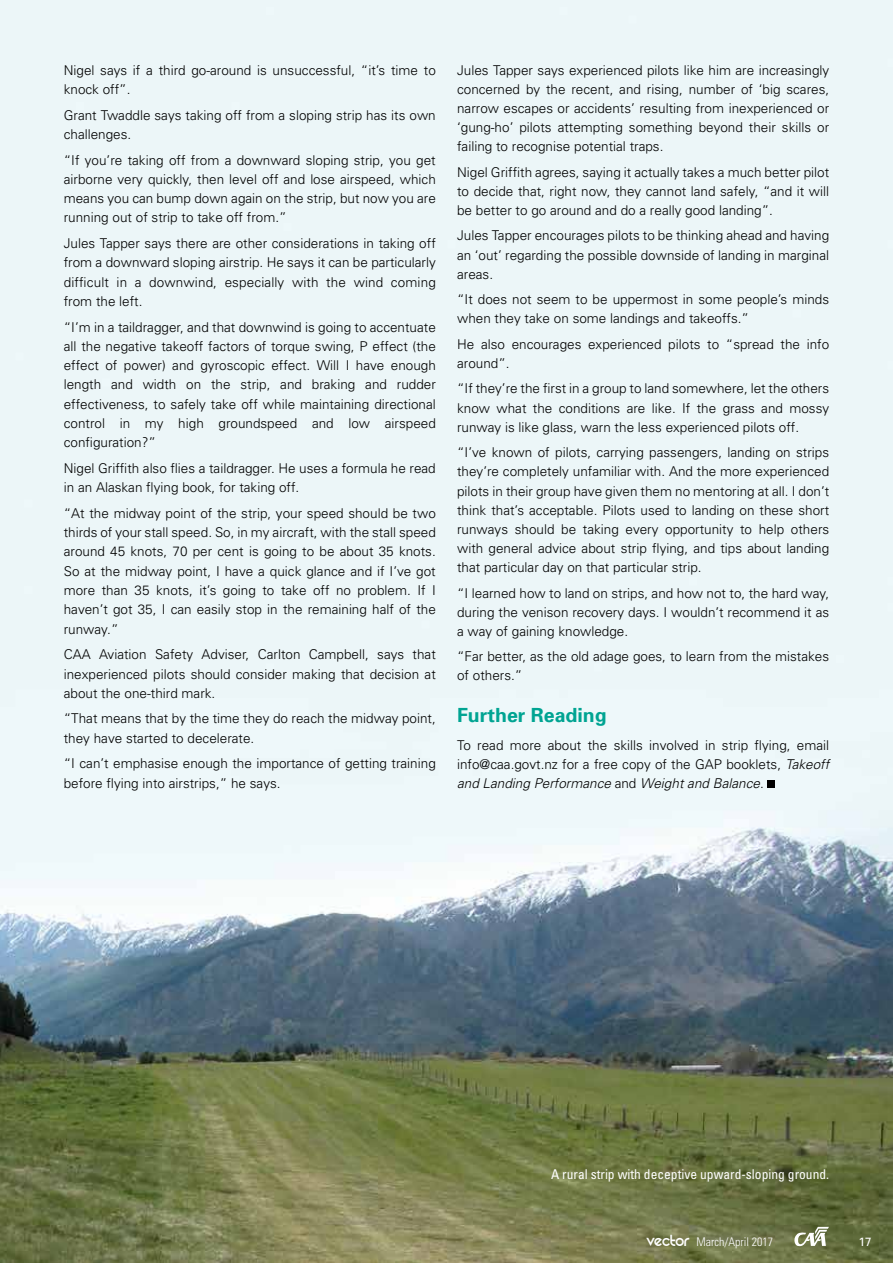
<style>
.page{position:relative;width:893px;height:1263px;background:#fff}
.page>*{position:absolute;margin:0;border:0;box-sizing:border-box;transform-origin:0 0}
.t1{font:700 19.5px "Univers";color:#00a492}
.t2{font:300 13.5px/19.4px "Univers";color:#000;text-align:justify}
.t3{font:condensed 13.5px "Univers";color:#fff}
.t4{font:300 condensed 12px "Univers";color:#fff}
.t5{font:12px "Univers";color:#fff}
.s1{font-style:italic}
.s2{font-family:"REZ";font-weight:400;font-stretch:normal;font-size:18px}
</style>
<div class="page">
<img style="left:0;top:0;width:893px;height:1263px">
<div style="left:767px;top:780px;width:8px;height:8px;background:#000"></div>
<svg style="left:794px;top:1227px;width:35px;height:19px"></svg>
<p class="t2" style="left:64px;top:60px;width:374px">Nigel says if a third go-around is unsuccessful, “it’s time to knock off”.</p>
<p class="t2" style="left:64px;top:105px;width:373px">Grant Twaddle says taking off from a sloping strip has its own challenges.</p>
<p class="t2" style="left:64px;top:150px;width:374px">“If you’re taking off from a downward sloping strip, you get airborne very quickly, then level off and lose airspeed, which means you can bump down again on the strip, but now you are running out of strip to take off from.”</p>
<p class="t2" style="left:64px;top:233px;width:374px">Jules Tapper says there are other considerations in taking off from a downward sloping airstrip. He says it can be particularly difficult in a downwind, especially with the wind coming from the left.</p>
<p class="t2" style="left:64px;top:317px;width:374px">“I’m in a taildragger, and that downwind is going to accentuate all the negative takeoff factors of torque swing, P effect (the effect of power) and gyroscopic effect. Will I have enough length and width on the strip, and braking and rudder effectiveness, to safely take off while maintaining directional control in my high groundspeed and low airspeed configuration?”</p>
<p class="t2" style="left:64px;top:458px;width:374px">Nigel Griffith also flies a taildragger. He uses a formula he read in an Alaskan flying book, for taking off.</p>
<p class="t2" style="left:64px;top:503px;width:374px">“At the midway point of the strip, your speed should be two thirds of your stall speed. So, in my aircraft, with the stall speed around 45 knots, 70 per cent is going to be about 35 knots.<br>So at the midway point, I have a quick glance and if I’ve got more than 35 knots, it’s going to take off no problem. If I haven’t got 35, I can easily stop in the remaining half of the runway.”</p>
<p class="t2" style="left:64px;top:644px;width:374px">CAA Aviation Safety Adviser, Carlton Campbell, says that inexperienced pilots should consider making that decision at about the one-third mark.</p>
<p class="t2" style="left:64px;top:709px;width:373px">“That means that by the time they do reach the midway point, they have started to decelerate.</p>
<p class="t2" style="left:64px;top:753px;width:374px">“I can’t emphasise enough the importance of getting training before flying into airstrips,” he says.</p>
<p class="t2" style="left:457px;top:60px;width:374px">Jules Tapper says experienced pilots like him are increasingly concerned by the recent, and rising, number of ‘big scares, narrow escapes or accidents’ resulting from inexperienced or ‘gung-ho’ pilots attempting something beyond their skills or failing to recognise potential traps.</p>
<p class="t2" style="left:457px;top:162px;width:374px">Nigel Griffith agrees, saying it actually takes a much better pilot to decide that, right now, they cannot land safely, “and it will be better to go around and do a really good landing”.</p>
<p class="t2" style="left:457px;top:226px;width:374px">Jules Tapper encourages pilots to be thinking ahead and having an ‘out’ regarding the possible downside of landing in marginal areas.</p>
<p class="t2" style="left:457px;top:289px;width:373px">“It does not seem to be uppermost in some people’s minds when they take on some landings and takeoffs.”</p>
<p class="t2" style="left:457px;top:334px;width:374px">He also encourages experienced pilots to “spread the info around”.</p>
<p class="t2" style="left:457px;top:379px;width:374px">“If they’re the first in a group to land somewhere, let the others know what the conditions are like. If the grass and mossy runway is like glass, warn the less experienced pilots off.</p>
<p class="t2" style="left:457px;top:442px;width:374px">“I’ve known of pilots, carrying passengers, landing on strips they’re completely unfamiliar with. And the more experienced pilots in their group have given them no mentoring at all. I don’t think that’s acceptable. Pilots used to landing on these short runways should be taking every opportunity to help others with general advice about strip flying, and tips about landing that particular day on that particular strip.</p>
<p class="t2" style="left:457px;top:583px;width:374px">“I learned how to land on strips, and how not to, the hard way, during the venison recovery days. I wouldn’t recommend it as a way of gaining knowledge.</p>
<p class="t2" style="left:457px;top:647px;width:373px">“Far better, as the old adage goes, to learn from the mistakes of others.”</p>
<h1 class="t1" style="left:457px;top:702px;width:151px">Further Reading</h1>
<p class="t2" style="left:457px;top:735px;width:374px">To read more about the skills involved in strip flying, email info@caa.govt.nz for a free copy of the GAP booklets, <span class="s1">Takeoff and Landing Performance</span> and <span class="s1">Weight and Balance</span>.</p>
<p class="t3" style="left:551px;top:1166px;width:280px">A rural strip with deceptive upward-sloping ground.</p>
<p class="t4" style="left:647px;top:1235px;width:128px"><span class="s2">vector</span> March/April 2017</p>
<p class="t5" style="left:858px;top:1234px;width:15px">17</p>
</div>
